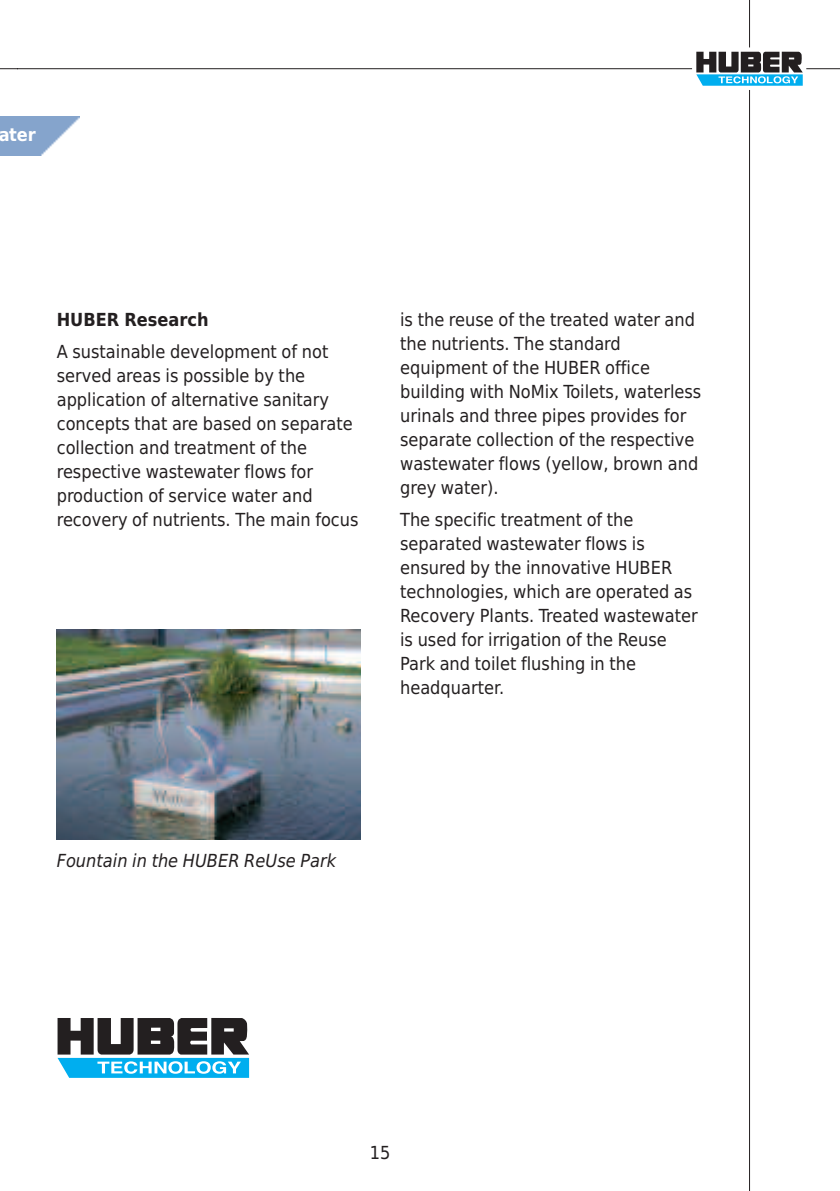
<style>
.page{position:relative;width:840px;height:1191px;background:#fff}
.page>*{position:absolute;margin:0;border:0;box-sizing:border-box;transform-origin:0 0}
.t1{font:18px/24px "Huber Tec";color:#231f20}
.t2{font:italic 18px "Huber Tec";color:#231f20}
.t3{font:700 18px "Huber Tec";color:#231f20}
.t4{font:700 18px "Huber Tec";color:#fff}
</style>
<div class="page">
<svg style="left:696px;top:52px;width:106px;height:34px"></svg>
<hr style="left:748px;top:0;width:1px;height:47px;background:#231f20">
<hr style="left:805px;top:68px;width:34px;height:1px;background:#231f20">
<hr style="left:0;top:68px;width:691px;height:1px;background:#231f20">
<hr style="left:748px;top:90px;width:1px;height:1101px;background:#231f20">
<svg style="left:0;top:68px;width:17px;height:1px"></svg>
<img style="left:0;top:116px;width:79px;height:40px">
<img style="left:57px;top:629px;width:303px;height:210px">
<svg style="left:57px;top:1018px;width:192px;height:59px"></svg>
<p class="t4" style="left:-2px;top:124px;width:39px">ater</p>
<p class="t3" style="left:57px;top:309px;width:153px">HUBER Research</p>
<p class="t1" style="left:57px;top:340px;width:303px">A sustainable development of not served areas is possible by the application of alternative sanitary concepts that are based on separate collection and treatment of the respective wastewater flows for production of service water and recovery of nutrients. The main focus</p>
<p class="t1" style="left:400px;top:307px;width:302px">is the reuse of the treated water and the nutrients. The standard equipment of the HUBER office building with NoMix Toilets, waterless urinals and three pipes provides for separate collection of the respective wastewater flows (yellow, brown and grey water).</p>
<p class="t1" style="left:400px;top:508px;width:299px">The specific treatment of the separated wastewater flows is ensured by the innovative HUBER technologies, which are operated as<br>Recovery Plants. Treated wastewater is used for irrigation of the Reuse<br>Park and toilet flushing in the headquarter.</p>
<p class="t2" style="left:57px;top:850px;width:281px">Fountain in the HUBER ReUse Park</p>
<p class="t1" style="left:370px;top:1141px;width:22px">15</p>
</div>
